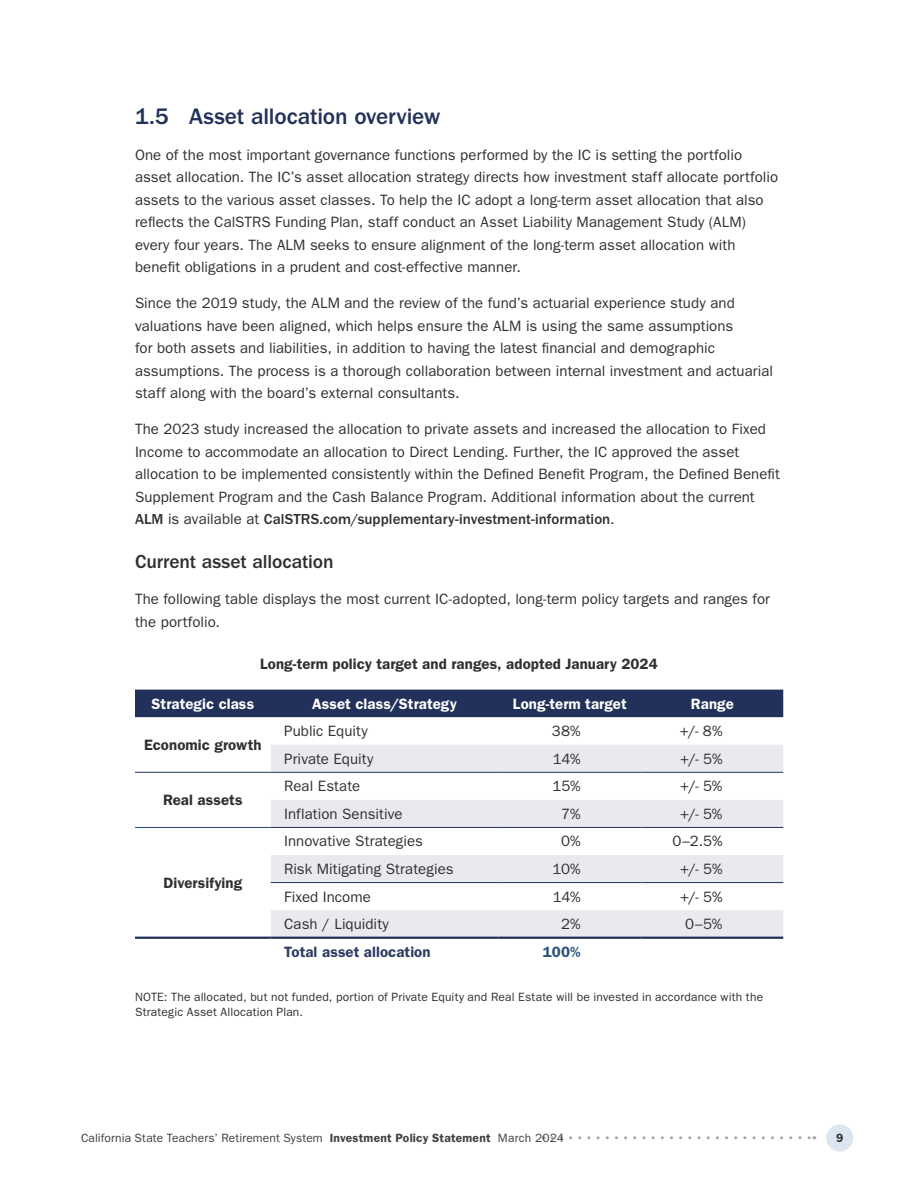
<style>
.page{position:relative;width:918px;height:1188px;background:#fff}
.page>*{position:absolute;margin:0;border:0;box-sizing:border-box;transform-origin:0 0}
.t1{font:500 23.25px "ITC Franklin Gothic Std";letter-spacing:-.005em;color:#22315a}
.t2{font:500 19.5px "ITC Franklin Gothic Std";letter-spacing:-.005em;color:#312f30}
.t3{font:15px/22.5px "ITC Franklin Gothic Std";letter-spacing:.005em;color:#312f30}
.t4{font:600 15px "ITC Franklin Gothic Std";letter-spacing:.005em;color:#312f30}
.t5{font:600 15px "ITC Franklin Gothic Std";letter-spacing:.005em;color:#fff}
.t6{font:600 15px "ITC Franklin Gothic Std";letter-spacing:.005em;color:#2d3b62}
.t7{font:600 15px "ITC Franklin Gothic Std";color:#28517a}
.t8{font:12px/15px "ITC Franklin Gothic Std";letter-spacing:.015em;color:#312f30}
.t9{font:12px "ITC Franklin Gothic Std";letter-spacing:.01em;color:#3e3e3f}
.t10{font:600 12px "ITC Franklin Gothic Std";color:#312f30}
.s1{font-weight:500}
.s2{font-weight:600}
</style>
<div class="page">
<svg style="left:552px;top:1136px;width:263px;height:3px"></svg>
<div style="left:826px;top:1124px;width:27px;height:27px;background:#dce6f2;border-radius:50%"></div>
<div style="left:135px;top:690px;width:648px;height:27px;background:#22315a"></div>
<svg style="left:271px;top:745px;width:512px;height:192px;fill:#e9eaee"></svg>
<hr style="left:135px;top:827px;width:136px;height:1px;background:#1d4873">
<hr style="left:135px;top:772px;width:136px;height:1px;background:#22315a">
<hr style="left:271px;top:772px;width:227px;height:1px;background:#22315a">
<hr style="left:498px;top:772px;width:144px;height:1px;background:#22315a">
<hr style="left:642px;top:772px;width:141px;height:1px;background:#22315a">
<hr style="left:271px;top:827px;width:227px;height:1px;background:#22315a">
<hr style="left:498px;top:827px;width:144px;height:1px;background:#22315a">
<hr style="left:642px;top:827px;width:141px;height:1px;background:#22315a">
<hr style="left:271px;top:882px;width:227px;height:1px;background:#22315a">
<hr style="left:498px;top:882px;width:144px;height:1px;background:#22315a">
<hr style="left:642px;top:882px;width:141px;height:1px;background:#22315a">
<hr style="left:135px;top:937px;width:136px;height:2px;background:#22315a">
<hr style="left:271px;top:937px;width:227px;height:2px;background:#22315a">
<hr style="left:498px;top:937px;width:144px;height:2px;background:#22315a">
<hr style="left:642px;top:937px;width:141px;height:2px;background:#22315a">
<h3 class="t1" style="left:135px;top:103px;width:307px">1.5 Asset allocation overview</h3>
<p class="t3" style="left:135px;top:144px;width:645px">One of the most important governance functions performed by the IC is setting the portfolio asset allocation. The IC’s asset allocation strategy directs how investment staff allocate portfolio assets to the various asset classes. To help the IC adopt a long-term asset allocation that also reflects the CalSTRS Funding Plan, staff conduct an Asset Liability Management Study (ALM) every four years. The ALM seeks to ensure alignment of the long-term asset allocation with benefit obligations in a prudent and cost-effective manner.</p>
<p class="t3" style="left:135px;top:292px;width:640px">Since the 2019 study, the ALM and the review of the fund’s actuarial experience study and valuations have been aligned, which helps ensure the ALM is using the same assumptions<br>for both assets and liabilities, in addition to having the latest financial and demographic assumptions. The process is a thorough collaboration between internal investment and actuarial staff along with the board’s external consultants.</p>
<p class="t3" style="left:135px;top:418px;width:647px">The 2023 study increased the allocation to private assets and increased the allocation to Fixed Income to accommodate an allocation to Direct Lending. Further, the IC approved the asset allocation to be implemented consistently within the Defined Benefit Program, the Defined Benefit Supplement Program and the Cash Balance Program. Additional information about the current <span class="s1">ALM</span> is available at <span class="s1">CalSTRS.com/supplementary-investment-information</span>.</p>
<h4 class="t2" style="left:135px;top:551px;width:200px">Current asset allocation</h4>
<p class="t3" style="left:135px;top:588px;width:636px">The following table displays the most current IC-adopted, long-term policy targets and ranges for the portfolio.</p>
<h5 class="t4" style="left:260px;top:655px;width:399px">Long-term policy target and ranges, adopted January 2024</h5>
<p class="t5" style="left:152px;top:695px;width:104px">Strategic class</p>
<p class="t5" style="left:312px;top:695px;width:146px">Asset class/Strategy</p>
<p class="t5" style="left:513px;top:695px;width:115px">Long-term target</p>
<p class="t5" style="left:691px;top:695px;width:44px">Range</p>
<p class="t4" style="left:144px;top:736px;width:119px">Economic growth</p>
<p class="t3" style="left:284px;top:720px;width:85px">Public Equity</p>
<p class="t3" style="left:552px;top:720px;width:30px">38%</p>
<p class="t3" style="left:680px;top:720px;width:44px">+/- 8%</p>
<p class="t3" style="left:284px;top:747px;width:91px">Private Equity</p>
<p class="t3" style="left:553px;top:747px;width:29px">14%</p>
<p class="t3" style="left:680px;top:747px;width:44px">+/- 5%</p>
<p class="t4" style="left:163px;top:791px;width:81px">Real assets</p>
<p class="t3" style="left:284px;top:775px;width:78px">Real Estate</p>
<p class="t3" style="left:553px;top:775px;width:30px">15%</p>
<p class="t3" style="left:680px;top:775px;width:44px">+/- 5%</p>
<p class="t3" style="left:284px;top:803px;width:120px">Inflation Sensitive</p>
<p class="t3" style="left:561px;top:803px;width:21px">7%</p>
<p class="t3" style="left:680px;top:803px;width:44px">+/- 5%</p>
<p class="t3" style="left:284px;top:830px;width:140px">Innovative Strategies</p>
<p class="t3" style="left:561px;top:830px;width:21px">0%</p>
<p class="t3" style="left:673px;top:830px;width:51px">0–2.5%</p>
<p class="t3" style="left:284px;top:858px;width:171px">Risk Mitigating Strategies</p>
<p class="t3" style="left:552px;top:858px;width:30px">10%</p>
<p class="t3" style="left:680px;top:858px;width:44px">+/- 5%</p>
<p class="t3" style="left:284px;top:885px;width:88px">Fixed Income</p>
<p class="t3" style="left:553px;top:885px;width:29px">14%</p>
<p class="t3" style="left:680px;top:885px;width:44px">+/- 5%</p>
<p class="t3" style="left:284px;top:913px;width:106px">Cash / Liquidity</p>
<p class="t3" style="left:561px;top:913px;width:21px">2%</p>
<p class="t3" style="left:685px;top:913px;width:39px">0–5%</p>
<p class="t6" style="left:284px;top:943px;width:148px">Total asset allocation</p>
<p class="t7" style="left:543px;top:943px;width:39px">100%</p>
<p class="t8" style="left:135px;top:989px;width:630px">NOTE: The allocated, but not funded, portion of Private Equity and Real Estate will be invested in accordance with the<br>Strategic Asset Allocation Plan.</p>
<p class="t4" style="left:163px;top:874px;width:80px">Diversifying</p>
<p class="t9" style="left:81px;top:1131px;width:485px">California State Teachers’ Retirement System <span class="s2">Investment Policy Statement</span> March 2024</p>
<p class="t10" style="left:836px;top:1131px;width:9px">9</p>
</div>
